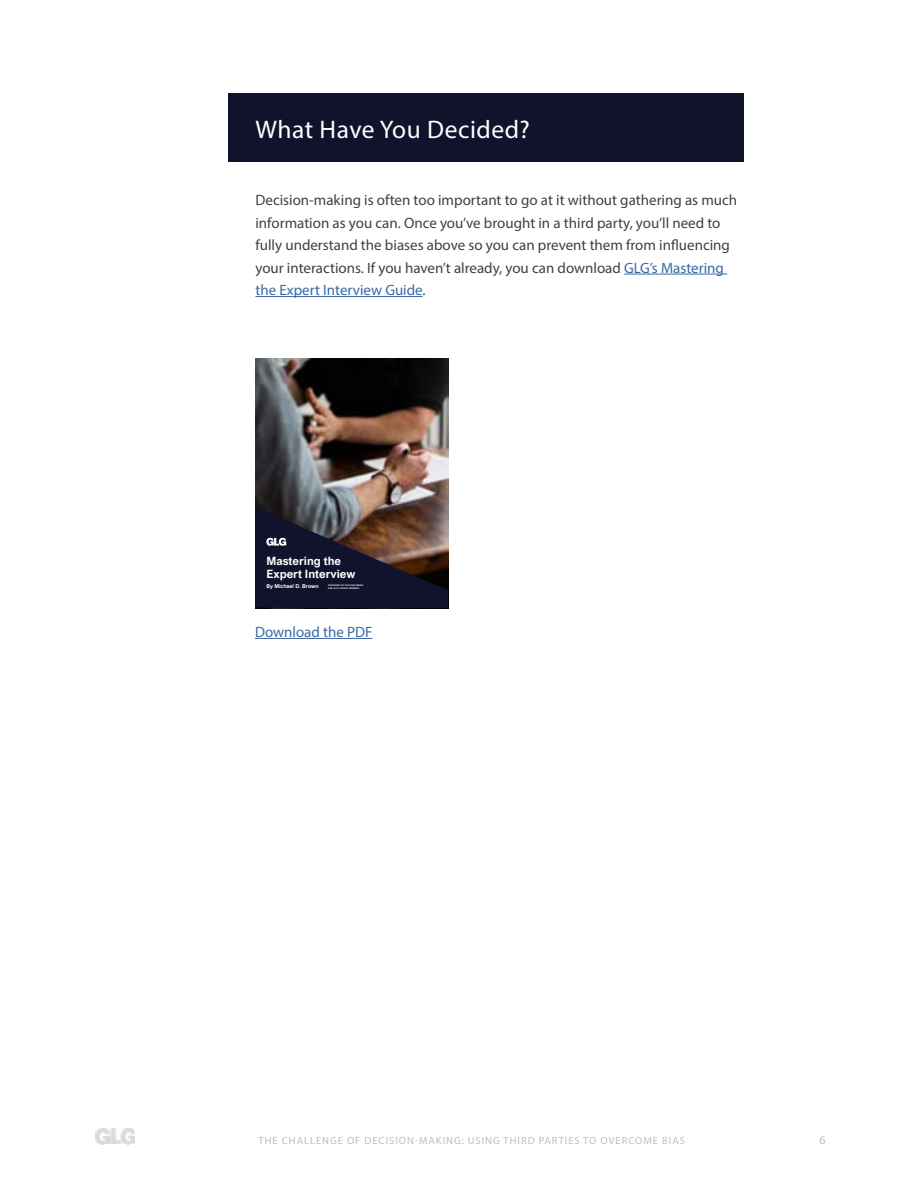
<style>
.page{position:relative;width:918px;height:1188px;background:#fff}
.page>*{position:absolute;margin:0;border:0;box-sizing:border-box;transform-origin:0 0}
.t1{font:25.5px "Myriad Pro";letter-spacing:.02em;color:#fff}
.t2{font:15px/22.5px "Myriad Pro";color:#414042}
.t3{font:15px "Myriad Pro";color:#3a68a5}
.t4{font:12px "Myriad Pro";color:#bcbec0}
.t5{font:700 11.55px/12.6px "Arial Nova";color:#fff}
.t6{font:10.5px "Myriad Pro";letter-spacing:.095em;color:#bcbec0}
.t7{font:700 5.4px "Arial Nova";color:#fff}
.t8{font:700 2.1px/2.8px "Arial Nova";letter-spacing:.04em;color:#fff}
.s1{color:#3a68a5}
</style>
<div class="page">
<img style="left:95px;top:1129px;width:40px;height:16px">
<hr style="left:255px;top:638px;width:117px;height:1px;background:#3a68a5">
<img style="left:255px;top:358px;width:193px;height:149px">
<img style="left:255px;top:507px;width:193px;height:101px">
<hr style="left:624px;top:274px;width:103px;height:1px;background:#3a68a5">
<hr style="left:255px;top:296px;width:168px;height:1px;background:#3a68a5">
<div style="left:228px;top:93px;width:516px;height:68px;background:#10132b"></div>
<h1 class="t1" style="left:255px;top:114px;width:276px">What Have You Decided?</h1>
<p class="t2" style="left:255px;top:189px;width:483px">Decision-making is often too important to go at it without gathering as much information as you can. Once you’ve brought in a third party, you’ll need to fully understand the biases above so you can prevent them from influencing your interactions. If you haven’t already, you can download <span class="s1">GLG’s Mastering the Expert Interview Guide</span>.</p>
<p class="t5" style="left:266px;top:555px;width:91px">Mastering the<br>Expert Interview</p>
<p class="t7" style="left:266px;top:583px;width:54px">By Michael D. Brown</p>
<p class="t8" style="left:328px;top:584px;width:37px">PRESIDENT OF STRATEGYMARK<br>AND GLG COUNCIL MEMBER</p>
<p class="t3" style="left:255px;top:623px;width:119px">Download the PDF</p>
<p class="t6" style="left:259px;top:1134px;width:428px">THE CHALLENGE OF DECISION-MAKING: USING THIRD PARTIES TO OVERCOME BIAS</p>
<p class="t4" style="left:819px;top:1132px;width:8px">6</p>
</div>
